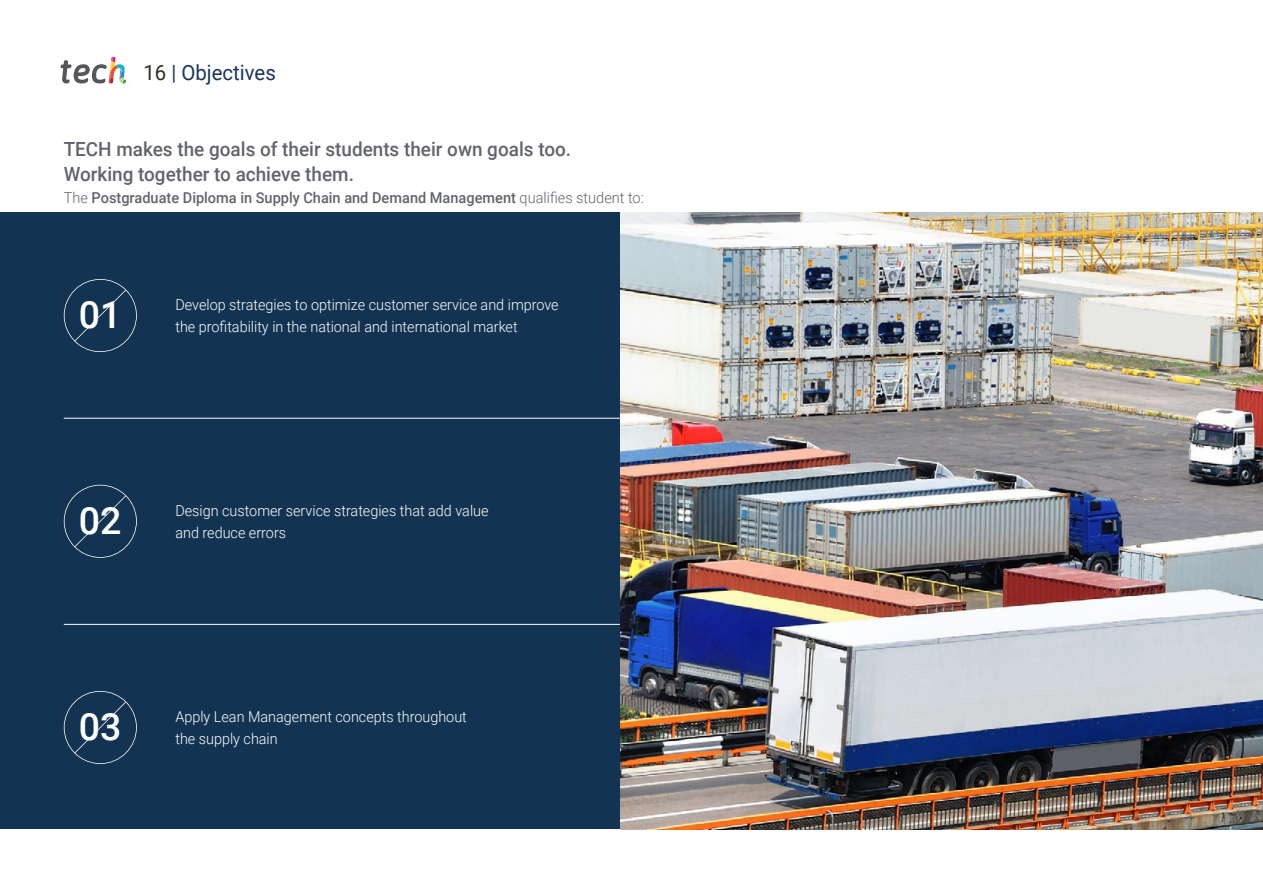
<style>
.page{position:relative;width:1263px;height:893px;background:#fff}
.page>*{position:absolute;margin:0;border:0;box-sizing:border-box;transform-origin:0 0}
.t1{font:500 37.5px "Roboto";color:#fff}
.t2{font:21px "Roboto";color:#1a355c}
.t3{font:500 19.5px/25.5px "Roboto";color:#61646a}
.t4{font:300 15px "Roboto";color:#fff;scale:.96 1}
.t5{font:500 15px "Roboto";color:#61646a}
.s1{color:#312e20}
.s2{font-weight:300}
</style>
<div class="page">
<div style="left:0;top:213px;width:621px;height:616px;background:#123352"></div>
<svg style="left:64px;top:279px;width:73px;height:73px"></svg>
<svg style="left:64px;top:691px;width:73px;height:73px"></svg>
<svg style="left:64px;top:485px;width:73px;height:73px"></svg>
<hr style="left:64px;top:418px;width:557px;height:1px;background:#fff">
<hr style="left:64px;top:624px;width:557px;height:1px;background:#fff">
<img style="left:621px;top:213px;width:642px;height:617px">
<svg style="left:61px;top:57px;width:65px;height:27px"></svg>
<h2 class="t2" style="left:144px;top:57px;width:134px"><span class="s1">16</span> | Objectives</h2>
<h3 class="t3" style="left:64px;top:135px;width:509px">TECH makes the goals of their students their own goals too.<br>Working together to achieve them.</h3>
<p class="t5" style="left:64px;top:187px;width:581px"><span class="s2">The</span> Postgraduate Diploma in Supply Chain and Demand Management <span class="s2">qualifies student to:</span></p>
<h1 class="t1" style="left:79px;top:289px;width:44px">01</h1>
<p class="t4" style="left:175px;top:294px;width:401px">Develop strategies to optimize customer service and improve</p>
<p class="t4" style="left:175px;top:317px;width:358px">the profitability in the national and international market</p>
<h1 class="t1" style="left:79px;top:494px;width:44px">02</h1>
<p class="t4" style="left:175px;top:500px;width:328px">Design customer service strategies that add value</p>
<p class="t4" style="left:175px;top:522px;width:117px">and reduce errors</p>
<h1 class="t1" style="left:79px;top:701px;width:44px">03</h1>
<p class="t4" style="left:175px;top:706px;width:305px">Apply Lean Management concepts throughout</p>
<p class="t4" style="left:175px;top:728px;width:108px">the supply chain</p>
</div>
